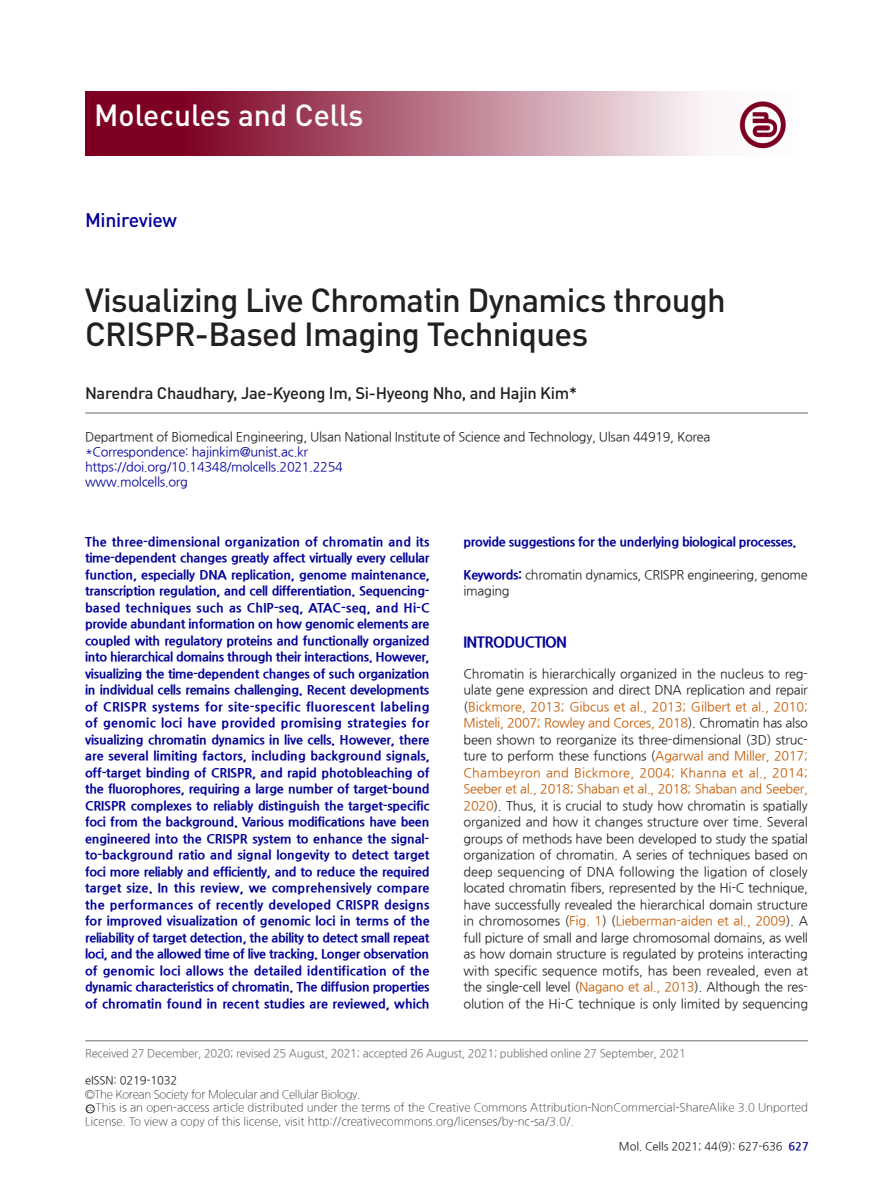
<style>
.page{position:relative;width:893px;height:1191px;background:#fff}
.page>*{position:absolute;margin:0;border:0;box-sizing:border-box;transform-origin:0 0}
.영문제목{font:500 33px/34.5px "DIN Pro";letter-spacing:-.02em;color:#231f20}
.t1{font:500 30.15px "DIN Pro";color:#fff}
.논문종류{font:500 19.5px "DIN Pro";letter-spacing:-.015em;color:#00009a}
.영문이름{font:500 16.5px "DIN Pro";letter-spacing:-.02em;color:#231f20}
.서론_1st{font:800 15px "Nanum Gothic";letter-spacing:-.04em;color:#00009a}
.영문초록{font:800 12.75px/16.5px "Nanum Gothic";letter-spacing:-.025em;color:#00009a;text-align:justify}
.본문{font:12.75px/16.5px "Nanum Gothic";letter-spacing:-.015em;color:#231f20;text-align:justify}
.영문소속{font:12.75px "Nanum Gothic";letter-spacing:-.025em;color:#231f20}
.교신저자{font:12.75px "Nanum Gothic";letter-spacing:-.025em;color:#00009a}
.키워드{font:12.75px/16.5px "Nanum Gothic";letter-spacing:-.025em;color:#231f20}
.교신저자_이름{font:12.75px "Nanum Gothic";letter-spacing:-.025em;color:#00009a}
.Open_Access{font:300 11.25px/13.5px "Nanum Gothic";color:#231f20}
.접수_수정_승인_날짜{font:11.25px "Nanum Gothic";letter-spacing:-.025em;color:#777}
.Copyright{font:300 11.25px "Nanum Gothic";letter-spacing:-.025em;color:#231f20}
.t2{font:11.25px "Nanum Gothic";letter-spacing:-.015em;color:#231f20}
.s1{font-weight:800;color:#00009a}
.s2{color:#c35900}
.s3{font-family:"DIN Pro";font-size:7.5px}
.s4{font-weight:700;color:#00009a}
</style>
<div class="page">
<img style="left:85px;top:91px;width:701px;height:65px">
<hr style="left:86px;top:412px;width:722px;height:1px;background:#7f7f7f">
<hr style="left:86px;top:1040px;width:722px;height:1px;background:#7f7f7f">
<div style="left:86px;top:1104px;width:9px;height:9px;border:1px solid #231f20;border-radius:50%"></div>
<p class="t1" style="left:94px;top:94px;width:271px">Molecules and Cells</p>
<p class="논문종류" style="left:85px;top:207px;width:94px">Minireview</p>
<p class="영문제목" style="left:85px;top:281px;width:642px">Visualizing Live Chromatin Dynamics through<br>CRISPR-Based Imaging Techniques</p>
<p class="영문이름" style="left:85px;top:381px;width:493px">Narendra Chaudhary, Jae-Kyeong Im, Si-Hyeong Nho, and Hajin Kim*</p>
<p class="영문소속" style="left:85px;top:431px;width:627px">Department of Biomedical Engineering, Ulsan National Institute of Science and Technology, Ulsan 44919, Korea</p>
<p class="교신저자_이름" style="left:85px;top:446px;width:225px">*Correspondence: hajinkim@unist.ac.kr</p>
<p class="교신저자" style="left:85px;top:461px;width:259px">https://doi.org/10.14348/molcells.2021.2254</p>
<p class="교신저자" style="left:85px;top:476px;width:104px">www.molcells.org</p>
<p class="영문초록" style="left:85px;top:533px;width:346px">The three-dimensional organization of chromatin and its time-dependent changes greatly affect virtually every cellular function, especially DNA replication, genome maintenance, transcription regulation, and cell differentiation. Sequencing&shy;based techniques such as ChIP-seq, ATAC-seq, and Hi-C provide abundant information on how genomic elements are coupled with regulatory proteins and functionally organized into hierarchical domains through their interactions. However, visualizing the time-dependent changes of such organization in individual cells remains challenging. Recent developments of CRISPR systems for site-specific fluorescent labeling of genomic loci have provided promising strategies for visualizing chromatin dynamics in live cells. However, there are several limiting factors, including background signals, off-target binding of CRISPR, and rapid photobleaching of the fluorophores, requiring a large number of target-bound CRISPR complexes to reliably distinguish the target-specific foci from the background. Various modifications have been engineered into the CRISPR system to enhance the signal&shy;to-background ratio and signal longevity to detect target foci more reliably and efficiently, and to reduce the required target size. In this review, we comprehensively compare the performances of recently developed CRISPR designs for improved visualization of genomic loci in terms of the reliability of target detection, the ability to detect small repeat loci, and the allowed time of live tracking. Longer observation of genomic loci allows the detailed identification of the dynamic characteristics of chromatin. The diffusion properties of chromatin found in recent studies are reviewed, which</p>
<p class="영문초록" style="left:463px;top:533px;width:334px">provide suggestions for the underlying biological processes.</p>
<p class="키워드" style="left:463px;top:566px;width:346px"><span class="s1">Keywords:</span> chromatin dynamics, CRISPR engineering, genome imaging</p>
<p class="서론_1st" style="left:463px;top:633px;width:105px">INTRODUCTION</p>
<p class="본문" style="left:463px;top:665px;width:346px">Chromatin is hierarchically organized in the nucleus to reg&shy;ulate gene expression and direct DNA replication and repair (<span class="s2">Bickmore, 2013; Gibcus et al., 2013; Gilbert et al., 2010; Misteli, 2007; Rowley and Corces, 2018</span>). Chromatin has also been shown to reorganize its three-dimensional (3D) struc&shy;ture to perform these functions (<span class="s2">Agarwal and Miller, 2017; Chambeyron and Bickmore, 2004; Khanna et al., 2014; Seeber et al., 2018; Shaban et al., 2018; Shaban and Seeber, 2020</span>). Thus, it is crucial to study how chromatin is spatially organized and how it changes structure over time. Several groups of methods have been developed to study the spatial organization of chromatin. A series of techniques based on deep sequencing of DNA following the ligation of closely located chromatin fibers, represented by the Hi-C technique, have successfully revealed the hierarchical domain structure in chromosomes (<span class="s2">Fig. 1</span>) (<span class="s2">Lieberman-aiden et al., 2009</span>). A full picture of small and large chromosomal domains, as well as how domain structure is regulated by proteins interacting with specific sequence motifs, has been revealed, even at the single-cell level (<span class="s2">Nagano et al., 2013</span>). Although the res&shy;olution of the Hi-C technique is only limited by sequencing</p>
<p class="접수_수정_승인_날짜" style="left:85px;top:1048px;width:602px">Received 27 December, 2020; revised 25 August, 2021; accepted 26 August, 2021; published online 27 September, 2021</p>
<p class="t2" style="left:85px;top:1075px;width:94px">eISSN: 0219-1032</p>
<p class="Copyright" style="left:85px;top:1089px;width:277px">©The Korean Society for Molecular and Cellular Biology.</p>
<p class="Open_Access" style="left:85px;top:1101px;width:724px"><span class="s3">cc</span> This is an open-access article distributed under the terms of the Creative Commons Attribution-NonCommercial-ShareAlike 3.0 Unported<br>License. To view a copy of this license, visit http://creativecommons.org/licenses/by-nc-sa/3.0/.</p>
<p class="t2" style="left:619px;top:1140px;width:191px">Mol. Cells 2021; 44(9): 627-636 <span class="s4">627</span></p>
</div>
